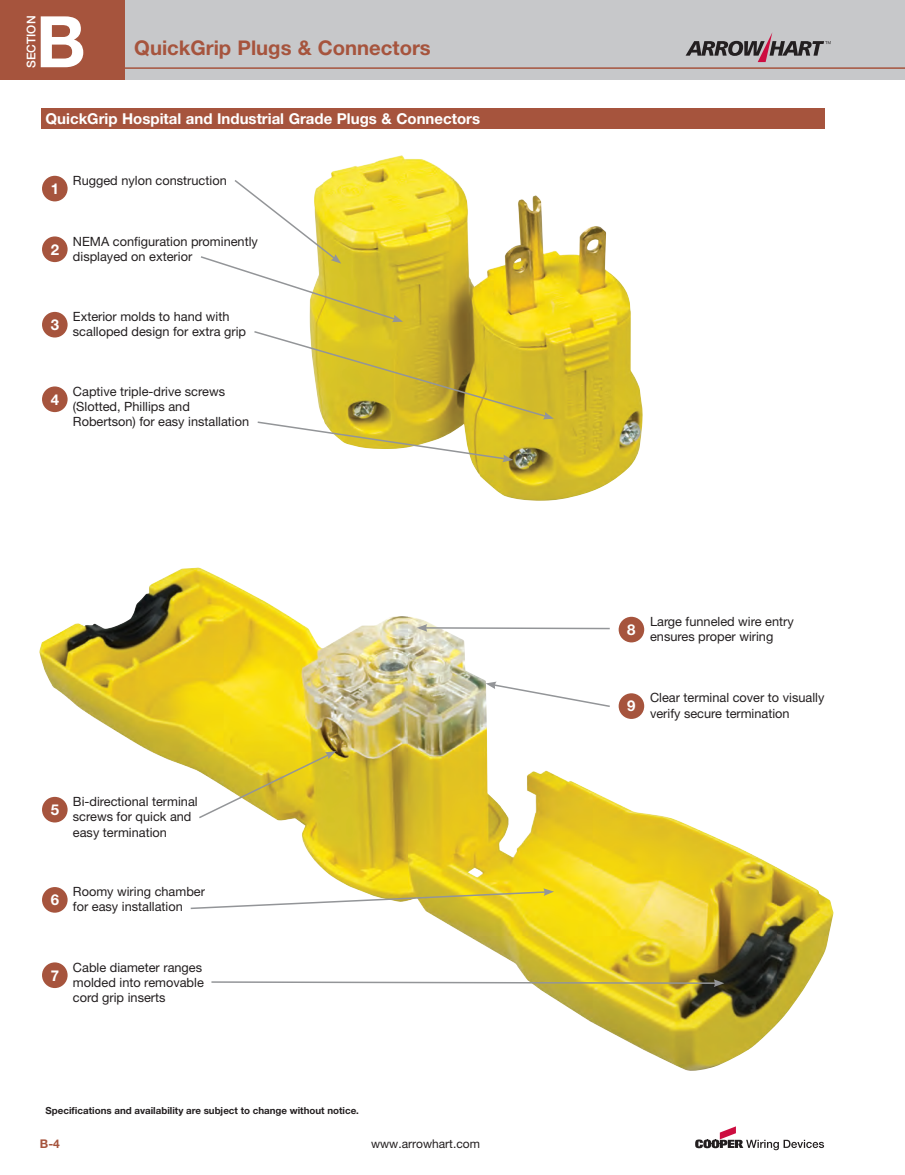
<style>
.page{position:relative;width:905px;height:1175px;background:#fff}
.page>*{position:absolute;margin:0;border:0;box-sizing:border-box;transform-origin:0 0}
.t1{font:700 71.25px "Helvetica Neue";color:#fff}
.t2{font:700 20.25px "Helvetica Neue LT Std";color:#a6543d}
.t3{font:700 15px "Helvetica Neue LT Std";color:#fff}
.t4{font:12.75px/15.3px "Helvetica Neue LT Std";color:#231f20}
.t5{font:12px "Helvetica Neue LT Std";color:#231f20}
.t6{font:500 12px "Helvetica Neue LT Pro";color:#fff}
.t7{font:700 12px "Helvetica Neue LT Std";color:#a6543d}
.t8{font:700 9.75px "Helvetica Neue LT Pro";color:#231f20}
</style>
<div class="page">
<svg style="left:695px;top:1126px;width:129px;height:24px"></svg>
<div style="left:113px;top:0;width:791px;height:79px;background:#c7c8ca"></div>
<div style="left:0;top:0;width:124px;height:79px;background:#a6543d"></div>
<svg style="left:685px;top:32px;width:145px;height:30px"></svg>
<hr style="left:120px;top:67px;width:784px;height:2px;background:#a6543d">
<img style="left:39px;top:567px;width:794px;height:503px">
<img style="left:309px;top:155px;width:333px;height:346px">
<svg style="left:200px;top:178px;width:203px;height:144px"></svg>
<svg style="left:254px;top:330px;width:300px;height:132px"></svg>
<svg style="left:417px;top:624px;width:194px;height:7px"></svg>
<svg style="left:485px;top:681px;width:126px;height:27px"></svg>
<svg style="left:189px;top:888px;width:365px;height:22px"></svg>
<svg style="left:210px;top:979px;width:514px;height:8px"></svg>
<svg style="left:197px;top:751px;width:139px;height:68px"></svg>
<div style="left:42px;top:176px;width:26px;height:25px;background:#a6543d;border-radius:50%"></div>
<div style="left:42px;top:236px;width:26px;height:26px;background:#a6543d;border-radius:50%"></div>
<div style="left:42px;top:797px;width:26px;height:25px;background:#a6543d;border-radius:50%"></div>
<div style="left:42px;top:312px;width:26px;height:25px;background:#a6543d;border-radius:50%"></div>
<div style="left:42px;top:887px;width:26px;height:25px;background:#a6543d;border-radius:50%"></div>
<div style="left:618px;top:617px;width:26px;height:25px;background:#a6543d;border-radius:50%"></div>
<div style="left:42px;top:386px;width:26px;height:26px;background:#a6543d;border-radius:50%"></div>
<div style="left:42px;top:962px;width:26px;height:26px;background:#a6543d;border-radius:50%"></div>
<div style="left:618px;top:693px;width:26px;height:26px;background:#a6543d;border-radius:50%"></div>
<div style="left:40px;top:108px;width:784px;height:21px;background:#a6543d"></div>
<p class="t6" style="left:24px;top:68px;width:54px;rotate:-90deg">SECTION</p>
<h1 class="t1" style="left:36px;top:-2px;width:52px">B</h1>
<h2 class="t2" style="left:134px;top:36px;width:298px">QuickGrip Plugs &amp; Connectors</h2>
<p class="t3" style="left:46px;top:109px;width:436px">QuickGrip Hospital and Industrial Grade Plugs &amp; Connectors</p>
<p class="t3" style="left:51px;top:179px;width:10px">1</p>
<p class="t4" style="left:73px;top:172px;width:155px">Rugged nylon construction</p>
<p class="t3" style="left:51px;top:240px;width:10px">2</p>
<p class="t4" style="left:73px;top:233px;width:186px">NEMA configuration prominently displayed on exterior</p>
<p class="t3" style="left:51px;top:315px;width:10px">3</p>
<p class="t4" style="left:73px;top:309px;width:175px">Exterior molds to hand with scalloped design for extra grip</p>
<p class="t3" style="left:51px;top:390px;width:10px">4</p>
<p class="t4" style="left:73px;top:383px;width:178px">Captive triple-drive screws (Slotted, Phillips and<br>Robertson) for easy installation</p>
<p class="t3" style="left:51px;top:800px;width:10px">5</p>
<p class="t4" style="left:73px;top:793px;width:126px">Bi-directional terminal screws for quick and easy termination</p>
<p class="t3" style="left:51px;top:890px;width:10px">6</p>
<p class="t4" style="left:73px;top:883px;width:134px">Roomy wiring chamber for easy installation</p>
<p class="t3" style="left:51px;top:966px;width:10px">7</p>
<p class="t4" style="left:73px;top:959px;width:132px">Cable diameter ranges molded into removable cord grip inserts</p>
<p class="t8" style="left:46px;top:1104px;width:315px">Specifications and availability are subject to change without notice.</p>
<p class="t7" style="left:40px;top:1136px;width:22px">B-4</p>
<p class="t5" style="left:371px;top:1136px;width:110px">www.arrowhart.com</p>
<p class="t3" style="left:627px;top:620px;width:10px">8</p>
<p class="t4" style="left:650px;top:613px;width:145px">Large funneled wire entry ensures proper wiring</p>
<p class="t3" style="left:627px;top:697px;width:10px">9</p>
<p class="t4" style="left:650px;top:690px;width:176px">Clear terminal cover to visually verify secure termination</p>
</div>
